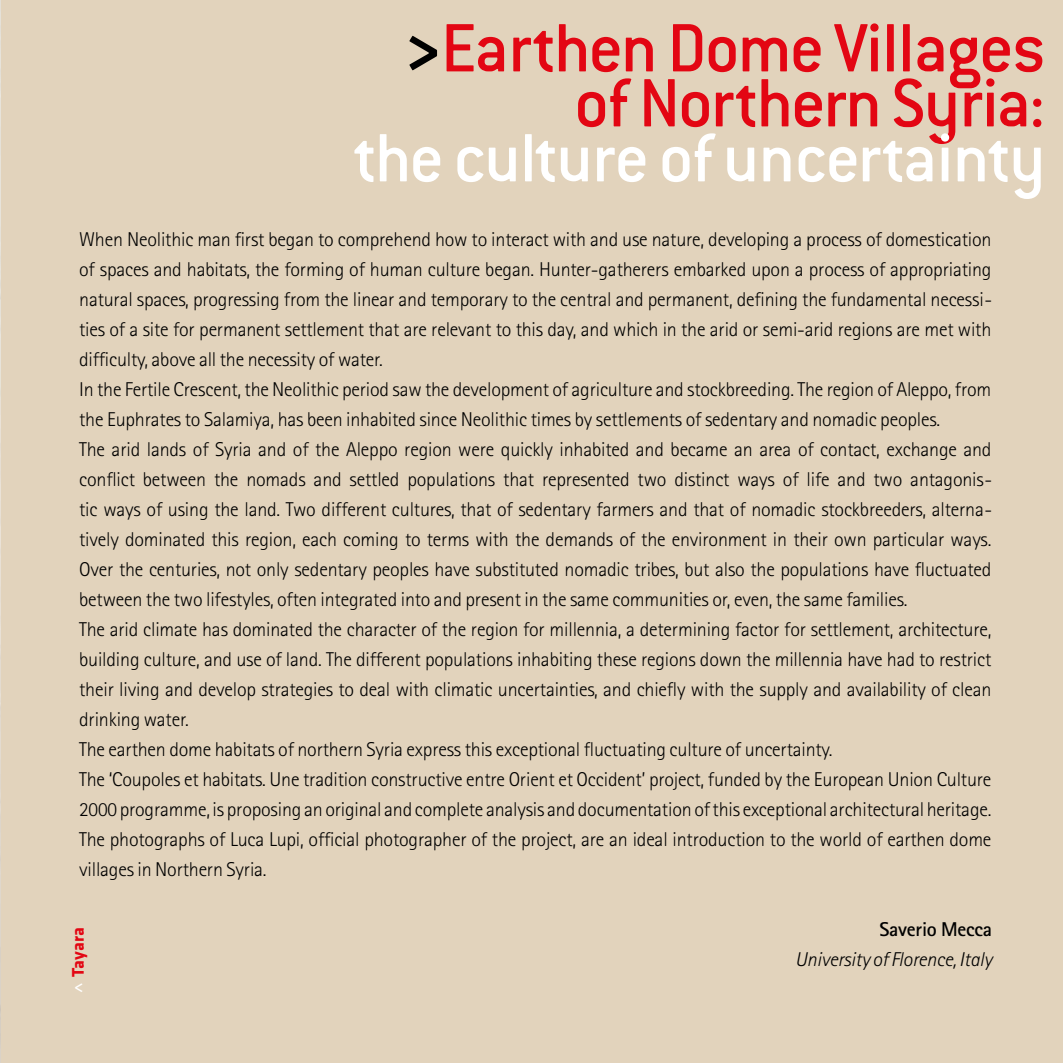
<style>
.page{position:relative;width:1063px;height:1063px;background:#e2d3bc}
.page>*{position:absolute;margin:0;border:0;box-sizing:border-box;transform-origin:0 0}
.t1{font:500 75px/55px "Conduit ITC";letter-spacing:-.02em;color:#e30613;text-align:right}
.t2{font:500 75px "Conduit ITC";letter-spacing:-.015em;color:#fff}
.t3{font:300 20px/30px "Rotis Sans Serif";letter-spacing:-.01em;color:#000}
.t4{font:italic 300 20px "Rotis Sans Serif";letter-spacing:-.005em;color:#000}
.t5{font:700 20px "Rotis Sans Serif";letter-spacing:-.01em;color:#000}
.t6{font:700 17.5px "Klavika";color:#e30613}
.s1{font-weight:700;color:#000}
</style>
<div class="page">
<img style="left:0;top:0;width:1px;height:1063px">
<h1 class="t1" style="left:403px;top:20px;width:644px"><span class="s1">&gt;</span>Earthen Dome Villages of Northern Syria:</h1>
<h1 class="t2" style="left:354px;top:116px;width:693px">the culture of uncertainty</h1>
<p class="t3" style="left:79px;top:224px;width:914px">When Neolithic man first began to comprehend how to interact with and use nature, developing a process of domestication of spaces and habitats, the forming of human culture began. Hunter-gatherers embarked upon a process of appropriating natural spaces, progressing from the linear and temporary to the central and permanent, defining the fundamental necessi&shy;ties of a site for permanent settlement that are relevant to this day, and which in the arid or semi-arid regions are met with difficulty, above all the necessity of water.<br>In the Fertile Crescent, the Neolithic period saw the development of agriculture and stockbreeding. The region of Aleppo, from the Euphrates to Salamiya, has been inhabited since Neolithic times by settlements of sedentary and nomadic peoples.<br>The arid lands of Syria and of the Aleppo region were quickly inhabited and became an area of contact, exchange and conflict between the nomads and settled populations that represented two distinct ways of life and two antagonis&shy;tic ways of using the land. Two different cultures, that of sedentary farmers and that of nomadic stockbreeders, alterna&shy;tively dominated this region, each coming to terms with the demands of the environment in their own particular ways.<br>Over the centuries, not only sedentary peoples have substituted nomadic tribes, but also the populations have fluctuated between the two lifestyles, often integrated into and present in the same communities or, even, the same families.<br>The arid climate has dominated the character of the region for millennia, a determining factor for settlement, architecture, building culture, and use of land. The different populations inhabiting these regions down the millennia have had to restrict their living and develop strategies to deal with climatic uncertainties, and chiefly with the supply and availability of clean drinking water.<br>The earthen dome habitats of northern Syria express this exceptional fluctuating culture of uncertainty.<br>The ‘Coupoles et habitats. Une tradition constructive entre Orient et Occident’ project, funded by the European Union Culture 2000 programme, is proposing an original and complete analysis and documentation of this exceptional architectural heritage.<br>The photographs of Luca Lupi, official photographer of the project, are an ideal introduction to the world of earthen dome villages in Northern Syria.</p>
<p class="t6" style="left:69px;top:977px;width:51px;rotate:-90deg">Tayara</p>
<p class="t5" style="left:880px;top:916px;width:114px">Saverio Mecca</p>
<p class="t4" style="left:795px;top:947px;width:199px">University of Florence, Italy</p>
</div>
